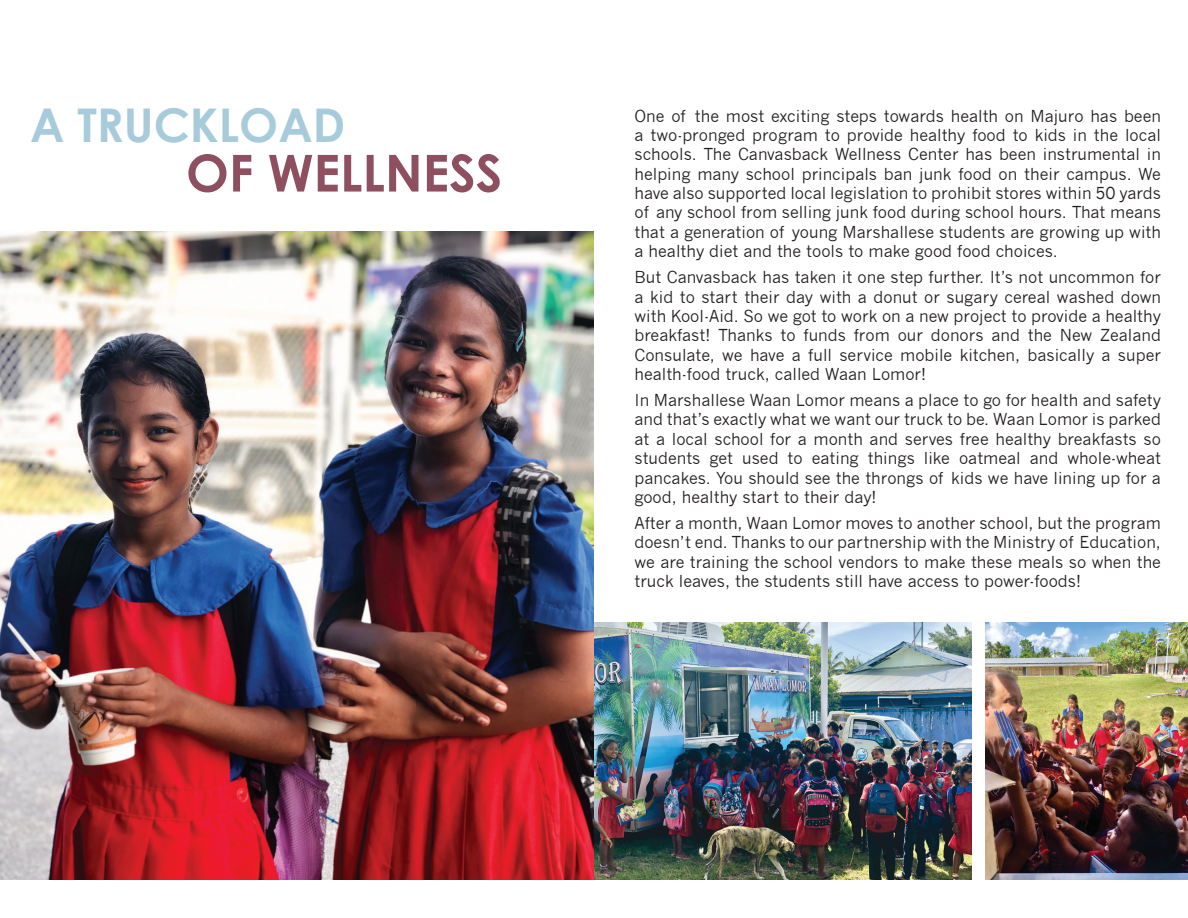
<style>
.page{position:relative;width:1188px;height:918px;background:#fff}
.page>*{position:absolute;margin:0;border:0;box-sizing:border-box;transform-origin:0 0}
.t1{font:700 51px "Century Gothic";color:#8e4f61}
.t2{font:700 46.5px "Century Gothic";color:#a8cbdb}
.t3{font:16.2px/19.4px "News Gothic";color:#231f20;text-align:justify}
</style>
<div class="page">
<img style="left:0;top:231px;width:594px;height:648px">
<img style="left:986px;top:623px;width:202px;height:256px">
<img style="left:594px;top:623px;width:378px;height:256px">
<p class="t2" style="left:30px;top:95px;width:317px">A TRUCKLOAD</p>
<p class="t1" style="left:186px;top:141px;width:318px">OF WELLNESS</p>
<p class="t3" style="left:634px;top:106px;width:528px">One of the most exciting steps towards health on Majuro has been a two-pronged program to provide healthy food to kids in the local schools. The Canvasback Wellness Center has been instrumental in helping many school principals ban junk food on their campus. We have also supported local legislation to prohibit stores within 50 yards of any school from selling junk food during school hours. That means that a generation of young Marshallese students are growing up with a healthy diet and the tools to make good food choices.</p>
<p class="t3" style="left:634px;top:268px;width:528px">But Canvasback has taken it one step further. It’s not uncommon for a kid to start their day with a donut or sugary cereal washed down with Kool-Aid. So we got to work on a new project to provide a healthy breakfast! Thanks to funds from our donors and the New Zealand Consulate, we have a full service mobile kitchen, basically a super health-food truck, called Waan Lomor!</p>
<p class="t3" style="left:634px;top:391px;width:528px">In Marshallese Waan Lomor means a place to go for health and safety and that’s exactly what we want our truck to be. Waan Lomor is parked at a local school for a month and serves free healthy breakfasts so students get used to eating things like oatmeal and whole-wheat pancakes. You should see the throngs of kids we have lining up for a good, healthy start to their day!</p>
<p class="t3" style="left:634px;top:513px;width:528px">After a month, Waan Lomor moves to another school, but the program doesn’t end. Thanks to our partnership with the Ministry of Education, we are training the school vendors to make these meals so when the truck leaves, the students still have access to power-foods!</p>
</div>
